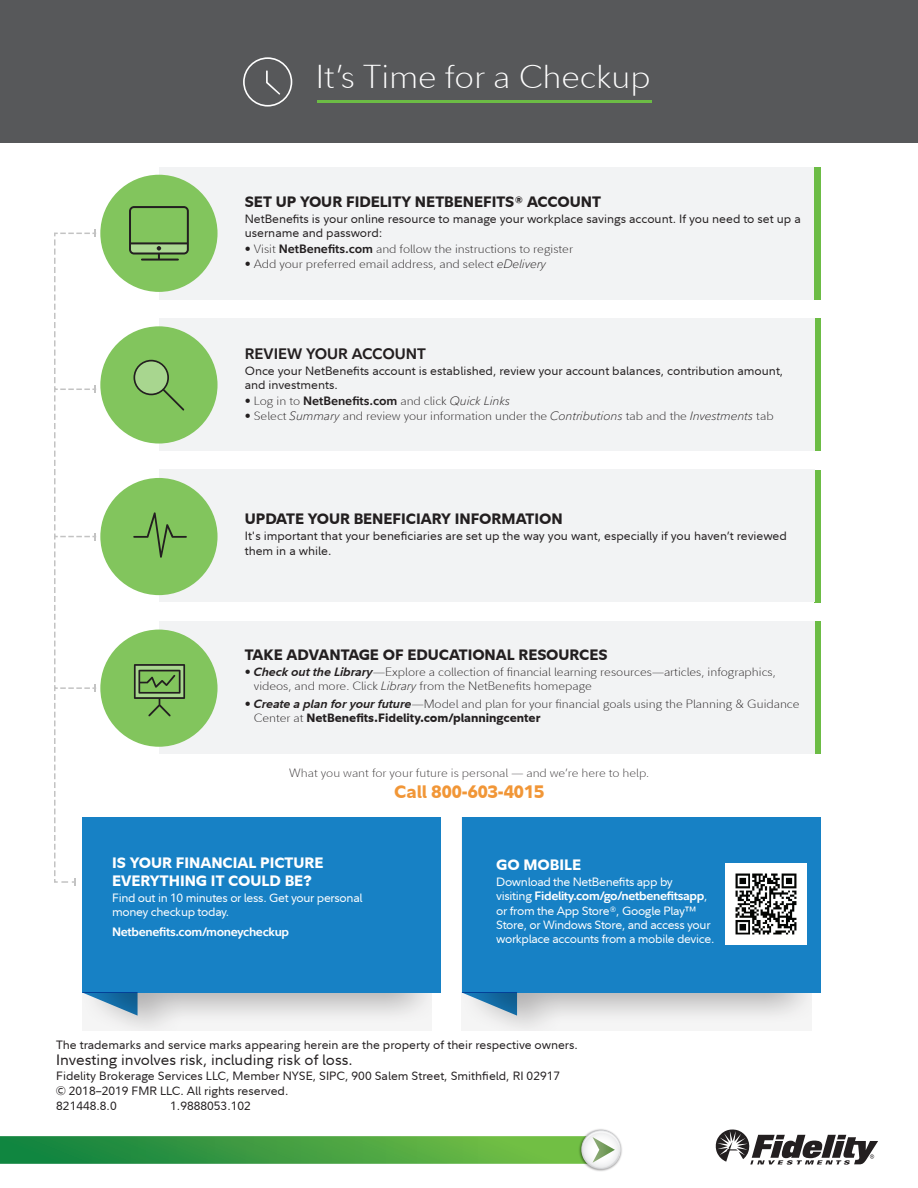
<style>
.page{position:relative;width:918px;height:1188px;background:#fff}
.page>*{position:absolute;margin:0;border:0;box-sizing:border-box;transform-origin:0 0}
.t1{font:300 33px "Fidelity Sans";color:#fff}
.t2{font:800 18px "Fidelity Sans";color:#f08b21}
.t3{font:800 15px "Fidelity Sans";color:#231f20}
.t4{font:800 15px/18px "Fidelity Sans";color:#fff}
.t5{font:15px "Fidelity Sans";color:#231f20}
.t6{font:700 15px "Fidelity Sans";color:#231f20}
.t7{font:300 12px/14.4px "Fidelity Sans";color:#231f20}
.t8{font:12px/14.4px "Fidelity Sans";color:#231f20}
.t9{font:12px/14.4px "Fidelity Sans";letter-spacing:-.025em;color:#fff}
.t10{font:700 12px "Fidelity Sans";letter-spacing:-.025em;color:#fff}
.s1{font-weight:700}
.s2{font-style:italic}
.s3{font-weight:700;font-style:italic}
.s4{font-weight:800}
</style>
<div class="page">
<div style="left:0;top:0;width:918px;height:143px;background:#57585a"></div>
<svg style="left:470px;top:993px;width:341px;height:37px"></svg>
<div style="left:462px;top:817px;width:358px;height:176px;background:#1781c5"></div>
<svg style="left:462px;top:993px;width:55px;height:23px"></svg>
<div style="left:159px;top:167px;width:655px;height:133px;background:#f2f3f4"></div>
<div style="left:814px;top:167px;width:7px;height:133px;background:#6cbc45"></div>
<hr style="left:317px;top:100px;width:335px;height:3px;background:#6cbc45">
<div style="left:814px;top:318px;width:7px;height:133px;background:#6cbc45"></div>
<div style="left:814px;top:470px;width:7px;height:133px;background:#6cbc45"></div>
<div style="left:814px;top:621px;width:7px;height:133px;background:#6cbc45"></div>
<div style="left:159px;top:318px;width:655px;height:133px;background:#f2f3f4"></div>
<div style="left:159px;top:469px;width:655px;height:133px;background:#f2f3f4"></div>
<div style="left:159px;top:621px;width:655px;height:133px;background:#f2f3f4"></div>
<div style="left:100px;top:175px;width:118px;height:117px;background:#82c55d;border-radius:50%"></div>
<div style="left:100px;top:326px;width:118px;height:118px;background:#82c55d;border-radius:50%"></div>
<div style="left:100px;top:478px;width:118px;height:117px;background:#82c55d;border-radius:50%"></div>
<div style="left:100px;top:630px;width:118px;height:117px;background:#82c55d;border-radius:50%"></div>
<svg style="left:54px;top:230px;width:42px;height:656px"></svg>
<svg style="left:715px;top:1129px;width:163px;height:36px"></svg>
<img style="left:591px;top:1129px;width:31px;height:42px">
<div style="left:581px;top:1130px;width:40px;height:39px;background:#d2d3d5;border-radius:20px"></div>
<svg style="left:0;top:1131px;width:620px;height:38px"></svg>
<svg style="left:129px;top:206px;width:60px;height:55px"></svg>
<svg style="left:133px;top:360px;width:51px;height:51px"></svg>
<svg style="left:133px;top:512px;width:54px;height:46px"></svg>
<svg style="left:134px;top:664px;width:51px;height:52px"></svg>
<svg style="left:243px;top:57px;width:49px;height:50px"></svg>
<img style="left:726px;top:864px;width:81px;height:81px">
<svg style="left:91px;top:993px;width:341px;height:37px"></svg>
<div style="left:82px;top:817px;width:359px;height:176px;background:#1781c5"></div>
<svg style="left:83px;top:993px;width:55px;height:23px"></svg>
<h1 class="t1" style="left:316px;top:55px;width:336px">It’s Time for a Checkup</h1>
<p class="t3" style="left:245px;top:192px;width:358px">SET UP YOUR FIDELITY NETBENEFITS® ACCOUNT</p>
<p class="t8" style="left:245px;top:211px;width:558px">NetBenefits is your online resource to manage your workplace savings account. If you need to set up a username and password:</p>
<p class="t7" style="left:245px;top:242px;width:330px">• Visit <span class="s1">NetBenefits.com</span> and follow the instructions to register</p>
<p class="t7" style="left:245px;top:256px;width:303px">• Add your preferred email address, and select <span class="s2">eDelivery</span></p>
<p class="t6" style="left:245px;top:344px;width:183px">REVIEW YOUR ACCOUNT</p>
<p class="t8" style="left:245px;top:364px;width:540px">Once your NetBenefits account is established, review your account balances, contribution amount, and investments.</p>
<p class="t7" style="left:245px;top:394px;width:267px">• Log in to <span class="s1">NetBenefits.com</span> and click <span class="s2">Quick Links</span></p>
<p class="t7" style="left:245px;top:408px;width:530px">• Select <span class="s2">Summary</span> and review your information under the <span class="s2">Contributions</span> tab and the <span class="s2">Investments</span> tab</p>
<p class="t3" style="left:245px;top:509px;width:319px">UPDATE YOUR BENEFICIARY INFORMATION</p>
<p class="t8" style="left:245px;top:529px;width:544px">It's important that your beneficiaries are set up the way you want, especially if you haven’t reviewed them in a while.</p>
<p class="t3" style="left:245px;top:645px;width:364px">TAKE ADVANTAGE OF EDUCATIONAL RESOURCES</p>
<p class="t7" style="left:254px;top:665px;width:524px;text-indent:-9px">• <span class="s3">Check out the Library</span>—Explore a collection of financial learning resources—articles, infographics, videos, and more. Click <span class="s2">Library</span> from the NetBenefits homepage</p>
<p class="t7" style="left:254px;top:696px;width:547px;text-indent:-9px">• <span class="s3">Create a plan for your future</span>—Model and plan for your financial goals using the Planning &amp; Guidance<br>Center at <span class="s4">NetBenefits.Fidelity.com/planningcenter</span></p>
<p class="t7" style="left:289px;top:765px;width:362px">What you want for your future is personal — and we’re here to help.</p>
<h2 class="t2" style="left:394px;top:780px;width:151px">Call 800-603-4015</h2>
<p class="t4" style="left:112px;top:853px;width:213px">IS YOUR FINANCIAL PICTURE<br>EVERYTHING IT COULD BE?</p>
<p class="t9" style="left:112px;top:890px;width:252px">Find out in 10 minutes or less. Get your personal money checkup today.</p>
<p class="t10" style="left:112px;top:924px;width:179px">Netbenefits.com/moneycheckup</p>
<p class="t4" style="left:496px;top:855px;width:86px">GO MOBILE</p>
<p class="t9" style="left:496px;top:874px;width:220px">Download the NetBenefits app by<br>visiting <span class="s1">Fidelity.com/go/netbenefitsapp</span>, or from the App Store®, Google Play™ Store, or Windows Store, and access your workplace accounts from a mobile device.</p>
<p class="t8" style="left:56px;top:1037px;width:523px">The trademarks and service marks appearing herein are the property of their respective owners.</p>
<p class="t5" style="left:56px;top:1050px;width:298px">Investing involves risk, including risk of loss.</p>
<p class="t8" style="left:56px;top:1068px;width:505px;line-height:15px">Fidelity Brokerage Services LLC, Member NYSE, SIPC, 900 Salem Street, Smithfield, RI 02917 © 2018–2019 FMR LLC. All rights reserved.<br>821448.8.0</p>
<p class="t8" style="left:170px;top:1099px;width:82px">1.9888053.102</p>
</div>
